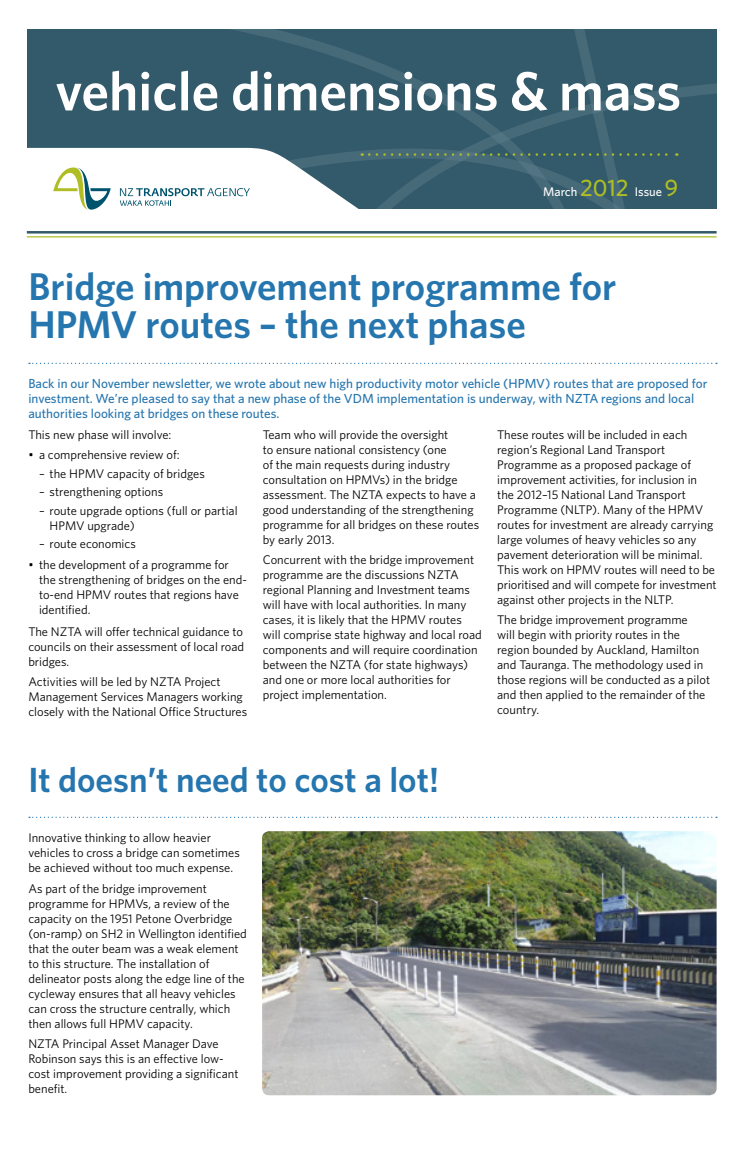
<style>
.page{position:relative;width:745px;height:1152px;background:#fff}
.page>*{position:absolute;margin:0;border:0;box-sizing:border-box;transform-origin:0 0}
.t1{font:600 55px "Whitney";color:#fff}
.t2{font:600 38.75px/37.5px "Whitney";color:#2575ae}
.t3{font:600 35px "Whitney";color:#2575ae}
.t4{font:500 13.12px/15px "Whitney";color:#2575ae}
.t5{font:12.5px/15px "Whitney";color:#000}
.t6{font:500 12.5px "Whitney";color:#fff}
.s1{font-size:23.75px;color:#afbe24}
</style>
<div class="page">
<div style="left:27px;top:29px;width:689px;height:180px;background:#335a6a"></div>
<svg style="left:231px;top:29px;width:138px;height:40px"></svg>
<svg style="left:26px;top:148px;width:376px;height:90px;fill:#fff"></svg>
<hr style="left:27px;top:236px;width:689px;height:1px;background:#afbe24">
<hr style="left:27px;top:231px;width:689px;height:2px;background:#335a6a">
<svg style="left:120px;top:188px;width:130px;height:18px"></svg>
<svg style="left:53px;top:163px;width:58px;height:47px"></svg>
<img style="left:262px;top:831px;width:454px;height:264px">
<svg style="left:369px;top:29px;width:347px;height:180px"></svg>
<svg style="left:29px;top:363px;width:687px;height:1px"></svg>
<svg style="left:29px;top:816px;width:687px;height:2px"></svg>
<h1 class="t1" style="left:55px;top:55px;width:627px">vehicle dimensions &amp; mass</h1>
<p class="t6" style="left:543px;top:183px;width:136px">March <span class="s1">2012</span> Issue <span class="s1">9</span></p>
<h2 class="t2" style="left:28px;top:267px;width:589px">Bridge improvement programme for<br>HPMV routes – the next phase</h2>
<p class="t4" style="left:28px;top:376px;width:680px">Back in our November newsletter, we wrote about new high productivity motor vehicle (HPMV) routes that are proposed for investment. We’re pleased to say that a new phase of the VDM implementation is underway, with NZTA regions and local authorities looking at bridges on these routes.</p>
<p class="t5" style="left:28px;top:427px;width:144px">This new phase will involve:</p>
<p class="t5" style="left:28px;top:447px;width:153px">• a comprehensive review of:</p>
<p class="t5" style="left:39px;top:465px;width:167px">– the HPMV capacity of bridges</p>
<p class="t5" style="left:39px;top:484px;width:125px">– strengthening options</p>
<p class="t5" style="left:50px;top:503px;width:189px;text-indent:-11px">– route upgrade options (full or partial<br>HPMV upgrade)</p>
<p class="t5" style="left:39px;top:536px;width:98px">– route economics</p>
<p class="t5" style="left:39px;top:556px;width:209px;text-indent:-11px">• the development of a programme for the strengthening of bridges on the end&shy;to-end HPMV routes that regions have identified.</p>
<p class="t5" style="left:28px;top:623px;width:217px;text-align:justify">The NZTA will offer technical guidance to councils on their assessment of local road bridges.</p>
<p class="t5" style="left:28px;top:674px;width:220px">Activities will be led by NZTA Project<br>Management Services Managers working closely with the National Office Structures</p>
<p class="t5" style="left:262px;top:427px;width:218px">Team who will provide the oversight<br>to ensure national consistency (one<br>of the main requests during industry consultation on HPMVs) in the bridge assessment. The NZTA expects to have a good understanding of the strengthening programme for all bridges on these routes by early 2013.</p>
<p class="t5" style="left:262px;top:552px;width:220px">Concurrent with the bridge improvement programme are the discussions NZTA regional Planning and Investment teams will have with local authorities. In many cases, it is likely that the HPMV routes will comprise state highway and local road components and will require coordination between the NZTA (for state highways) and one or more local authorities for project implementation.</p>
<p class="t5" style="left:497px;top:427px;width:221px">These routes will be included in each region’s Regional Land Transport Programme as a proposed package of improvement activities, for inclusion in the 2012–15 National Land Transport Programme (NLTP). Many of the HPMV routes for investment are already carrying large volumes of heavy vehicles so any pavement deterioration will be minimal.<br>This work on HPMV routes will need to be prioritised and will compete for investment against other projects in the NLTP.</p>
<p class="t5" style="left:497px;top:612px;width:214px">The bridge improvement programme<br>will begin with priority routes in the region bounded by Auckland, Hamilton and Tauranga. The methodology used in those regions will be conducted as a pilot and then applied to the remainder of the country.</p>
<h3 class="t3" style="left:28px;top:756px;width:412px">It doesn’t need to cost a lot!</h3>
<p class="t5" style="left:28px;top:830px;width:213px">Innovative thinking to allow heavier vehicles to cross a bridge can sometimes be achieved without too much expense.</p>
<p class="t5" style="left:28px;top:880px;width:220px">As part of the bridge improvement programme for HPMVs, a review of the capacity on the 1951 Petone Overbridge (on-ramp) on SH2 in Wellington identified that the outer beam was a weak element to this structure. The installation of delineator posts along the edge line of the cycleway ensures that all heavy vehicles can cross the structure centrally, which then allows full HPMV capacity.</p>
<p class="t5" style="left:28px;top:1035px;width:211px">NZTA Principal Asset Manager Dave<br>Robinson says this is an effective low&shy;cost improvement providing a significant benefit.</p>
</div>
